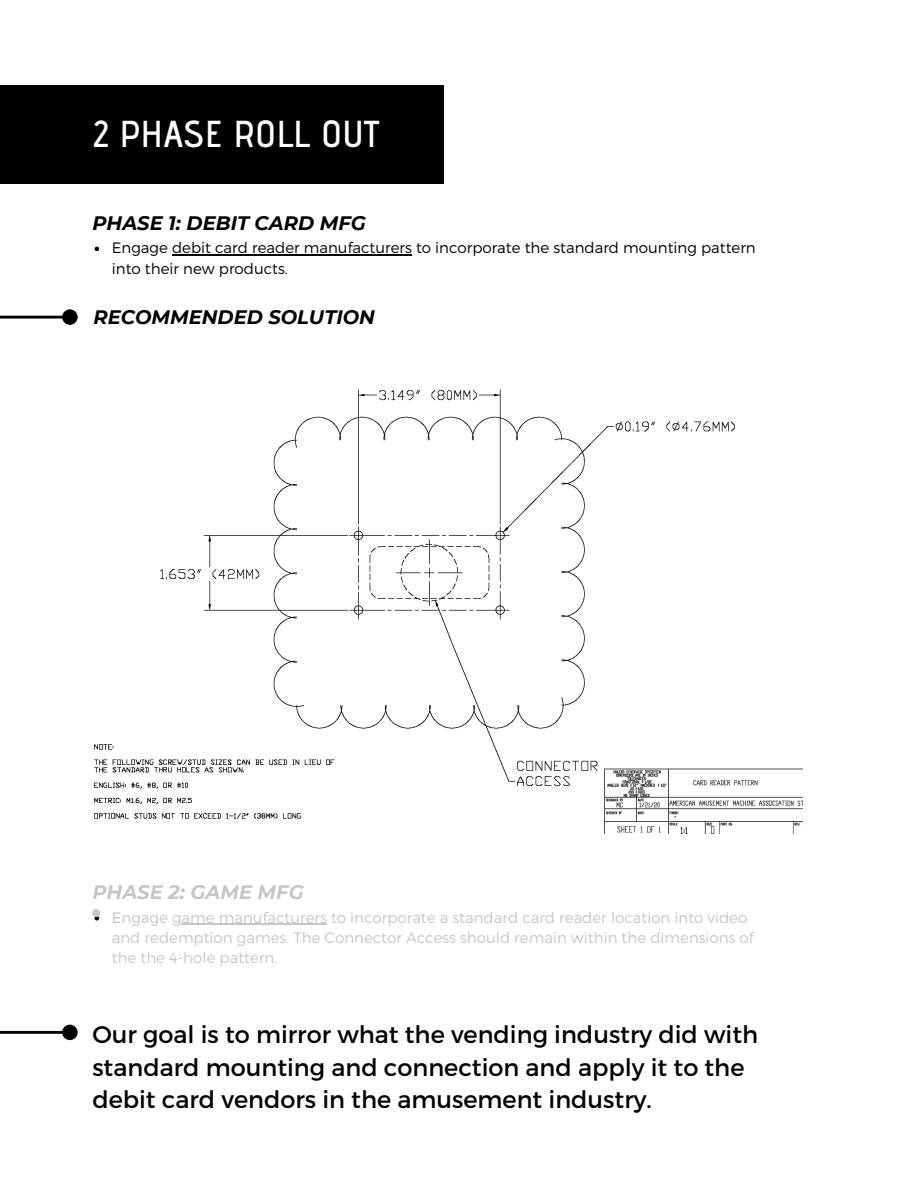
<style>
.page{position:relative;width:918px;height:1188px;background:#fff}
.page>*{position:absolute;margin:0;border:0;box-sizing:border-box;transform-origin:0 0}
.t1{font:600 37.5px "Advent Pro";letter-spacing:.015em;color:#fff}
.t2{font:24px/32.7px "Montserrat";color:#000}
.t3{font:italic 700 19.5px "Montserrat";color:#000}
.t4{font:italic 700 19.5px "Montserrat";color:#c6c6c6}
.t5{font:300 15px/20.2px "Montserrat";color:#c6c6c6}
.t6{font:300 15px/20.2px "Montserrat";color:#000}
</style>
<div class="page">
<svg style="left:95px;top:247px;width:4px;height:4px"></svg>
<hr style="left:172px;top:255px;width:240px;height:1px;background:#000">
<svg style="left:95px;top:916px;width:4px;height:5px"></svg>
<hr style="left:172px;top:924px;width:155px;height:1px;background:#c6c6c6">
<img style="left:94px;top:389px;width:709px;height:444px">
<div style="left:0;top:85px;width:444px;height:99px;background:#000"></div>
<svg style="left:62px;top:1025px;width:16px;height:15px"></svg>
<svg style="left:62px;top:309px;width:16px;height:16px"></svg>
<div style="left:92px;top:909px;width:8px;height:8px;background:#c6c6c6;border-radius:50%"></div>
<p class="t1" style="left:93px;top:111px;width:287px">2 PHASE ROLL OUT</p>
<p class="t3" style="left:92px;top:211px;width:275px">PHASE 1: DEBIT CARD MFG</p>
<p class="t6" style="left:112px;top:237px;width:645px">Engage debit card reader manufacturers to incorporate the standard mounting pattern into their new products.</p>
<p class="t3" style="left:93px;top:305px;width:283px">RECOMMENDED SOLUTION</p>
<p class="t4" style="left:92px;top:880px;width:213px">PHASE 2: GAME MFG</p>
<p class="t5" style="left:112px;top:907px;width:643px">Engage game manufacturers to incorporate a standard card reader location into video and redemption games. The Connector Access should remain within the dimensions of the the 4-hole pattern.</p>
<p class="t2" style="left:92px;top:1017px;width:667px">Our goal is to mirror what the vending industry did with standard mounting and connection and apply it to the</p>
<p class="t2" style="left:92px;top:1082px;width:561px">debit card vendors in the amusement industry.</p>
</div>
